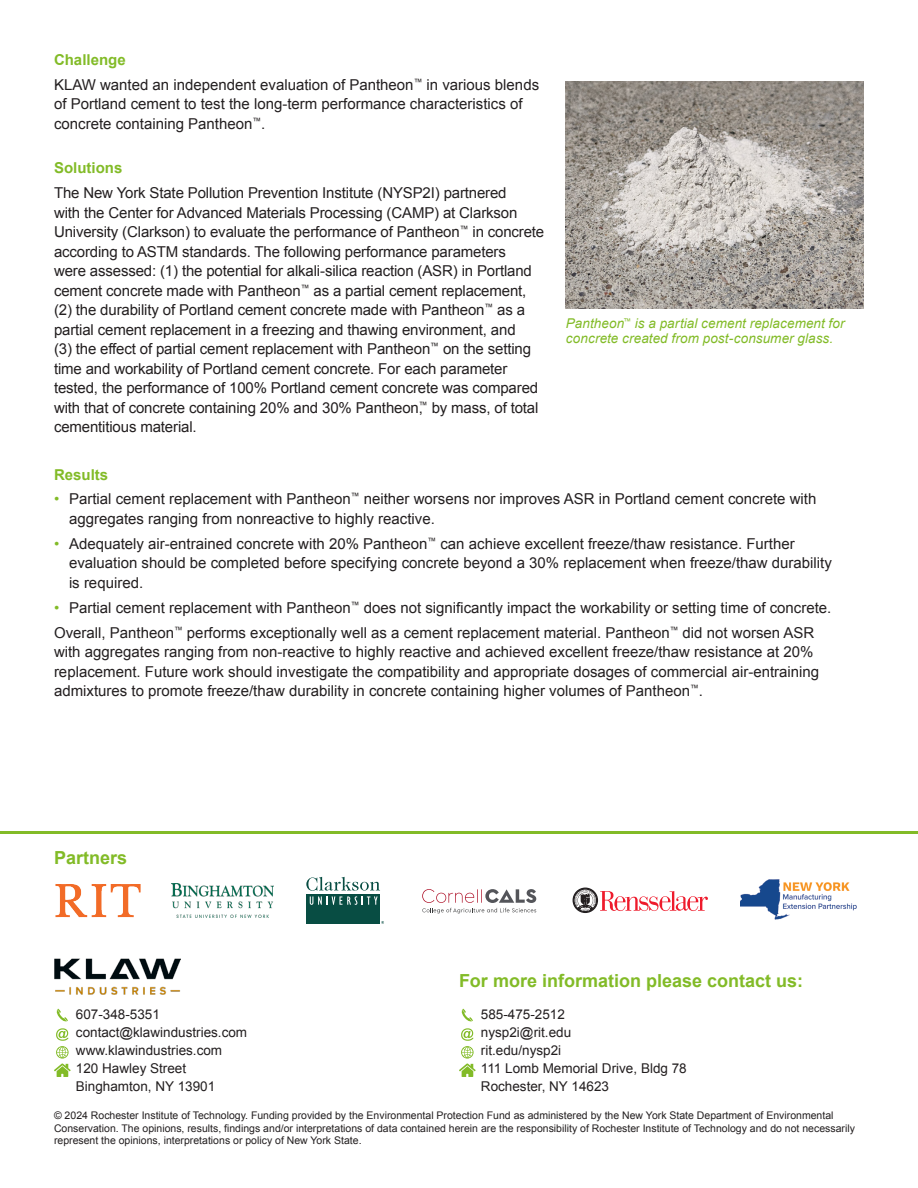
<style>
.page{position:relative;width:918px;height:1188px;background:#fff}
.page>*{position:absolute;margin:0;border:0;box-sizing:border-box;transform-origin:0 0}
.t1{font:700 18px "Arial";color:#82bb27}
.t2{font:15px/19.5px "Arial";color:#231f20}
.t3{font:700 15px "Arial";color:#82bb27}
.t4{font:13.5px "Arial";color:#231f20}
.t5{font:italic 13.5px/15px "Arial";letter-spacing:.005em;color:#82bb27}
.t6{font:10.5px/12.6px "Arial";color:#231f20}
.s1{color:#82bb27}
</style>
<div class="page">
<img style="left:566px;top:82px;width:298px;height:227px">
<hr style="left:0;top:831px;width:918px;height:3px;background:#82bb27">
<svg style="left:459px;top:1009px;width:17px;height:68px"></svg>
<div style="left:306px;top:895px;width:74px;height:29px;background:#084d43"></div>
<svg style="left:306px;top:877px;width:74px;height:28px"></svg>
<div style="left:573px;top:888px;width:25px;height:25px;border:1px solid #231f20;border-radius:50%"></div>
<div style="left:573px;top:888px;width:24px;height:24px;border:1px solid #231f20;border-radius:50%"></div>
<svg style="left:575px;top:890px;width:133px;height:21px"></svg>
<img style="left:55px;top:884px;width:86px;height:34px">
<img style="left:171px;top:883px;width:103px;height:34px">
<svg style="left:422px;top:889px;width:114px;height:24px"></svg>
<img style="left:740px;top:879px;width:117px;height:41px">
<svg style="left:54px;top:1009px;width:17px;height:68px"></svg>
<img style="left:55px;top:958px;width:125px;height:37px">
<p class="t3" style="left:54px;top:50px;width:73px">Challenge</p>
<p class="t2" style="left:54px;top:75px;width:487px">KLAW wanted an independent evaluation of Pantheon<sup>™</sup> in various blends of Portland cement to test the long-term performance characteristics of concrete containing Pantheon<sup>™</sup>.</p>
<p class="t3" style="left:54px;top:158px;width:70px">Solutions</p>
<p class="t2" style="left:54px;top:183px;width:492px">The New York State Pollution Prevention Institute (NYSP2I) partnered<br>with the Center for Advanced Materials Processing (CAMP) at Clarkson University (Clarkson) to evaluate the performance of Pantheon<sup>™</sup> in concrete according to ASTM standards. The following performance parameters<br>were assessed: (1) the potential for alkali-silica reaction (ASR) in Portland cement concrete made with Pantheon<sup>™</sup> as a partial cement replacement, (2) the durability of Portland cement concrete made with Pantheon<sup>™</sup> as a partial cement replacement in a freezing and thawing environment, and<br>(3) the effect of partial cement replacement with Pantheon<sup>™</sup> on the setting time and workability of Portland cement concrete. For each parameter tested, the performance of 100% Portland cement concrete was compared with that of concrete containing 20% and 30% Pantheon,<sup>™</sup> by mass, of total cementitious material.</p>
<p class="t3" style="left:54px;top:464px;width:56px">Results</p>
<p class="t2" style="left:69px;top:490px;width:749px;text-indent:-15px"><span class="s1">•</span> Partial cement replacement with Pantheon<sup>™</sup> neither worsens nor improves ASR in Portland cement concrete with aggregates ranging from nonreactive to highly reactive.</p>
<p class="t2" style="left:69px;top:534px;width:764px;text-indent:-15px"><span class="s1">•</span> Adequately air-entrained concrete with 20% Pantheon<sup>™</sup> can achieve excellent freeze/thaw resistance. Further evaluation should be completed before specifying concrete beyond a 30% replacement when freeze/thaw durability is required.</p>
<p class="t2" style="left:54px;top:598px;width:779px"><span class="s1">•</span> Partial cement replacement with Pantheon<sup>™</sup> does not significantly impact the workability or setting time of concrete.</p>
<p class="t2" style="left:54px;top:623px;width:767px">Overall, Pantheon<sup>™</sup> performs exceptionally well as a cement replacement material. Pantheon<sup>™</sup> did not worsen ASR with aggregates ranging from non-reactive to highly reactive and achieved excellent freeze/thaw resistance at 20% replacement. Future work should investigate the compatibility and appropriate dosages of commercial air-entraining admixtures to promote freeze/thaw durability in concrete containing higher volumes of Pantheon<sup>™</sup>.</p>
<p class="t5" style="left:566px;top:316px;width:280px">Pantheon<sup>™</sup> is a partial cement replacement for concrete created from post-consumer glass.</p>
<p class="t1" style="left:54px;top:846px;width:75px">Partners</p>
<p class="t4" style="left:76px;top:1006px;width:86px">607-348-5351</p>
<p class="t4" style="left:76px;top:1024px;width:173px">contact@klawindustries.com</p>
<p class="t4" style="left:76px;top:1042px;width:148px">www.klawindustries.com</p>
<p class="t4" style="left:76px;top:1060px;width:112px">120 Hawley Street</p>
<p class="t4" style="left:76px;top:1078px;width:141px">Binghamton, NY 13901</p>
<p class="t1" style="left:459px;top:969px;width:346px">For more information please contact us:</p>
<p class="t4" style="left:481px;top:1006px;width:86px">585-475-2512</p>
<p class="t4" style="left:481px;top:1024px;width:92px">nysp2i@rit.edu</p>
<p class="t4" style="left:481px;top:1042px;width:82px">rit.edu/nysp2i</p>
<p class="t4" style="left:481px;top:1060px;width:207px">111 Lomb Memorial Drive, Bldg 78</p>
<p class="t4" style="left:481px;top:1078px;width:130px">Rochester, NY 14623</p>
<p class="t6" style="left:54px;top:1109px;width:802px">© 2024 Rochester Institute of Technology. Funding provided by the Environmental Protection Fund as administered by the New York State Department of Environmental<br>Conservation. The opinions, results, findings and/or interpretations of data contained herein are the responsibility of Rochester Institute of Technology and do not necessarily represent the opinions, interpretations or policy of New York State.</p>
</div>
